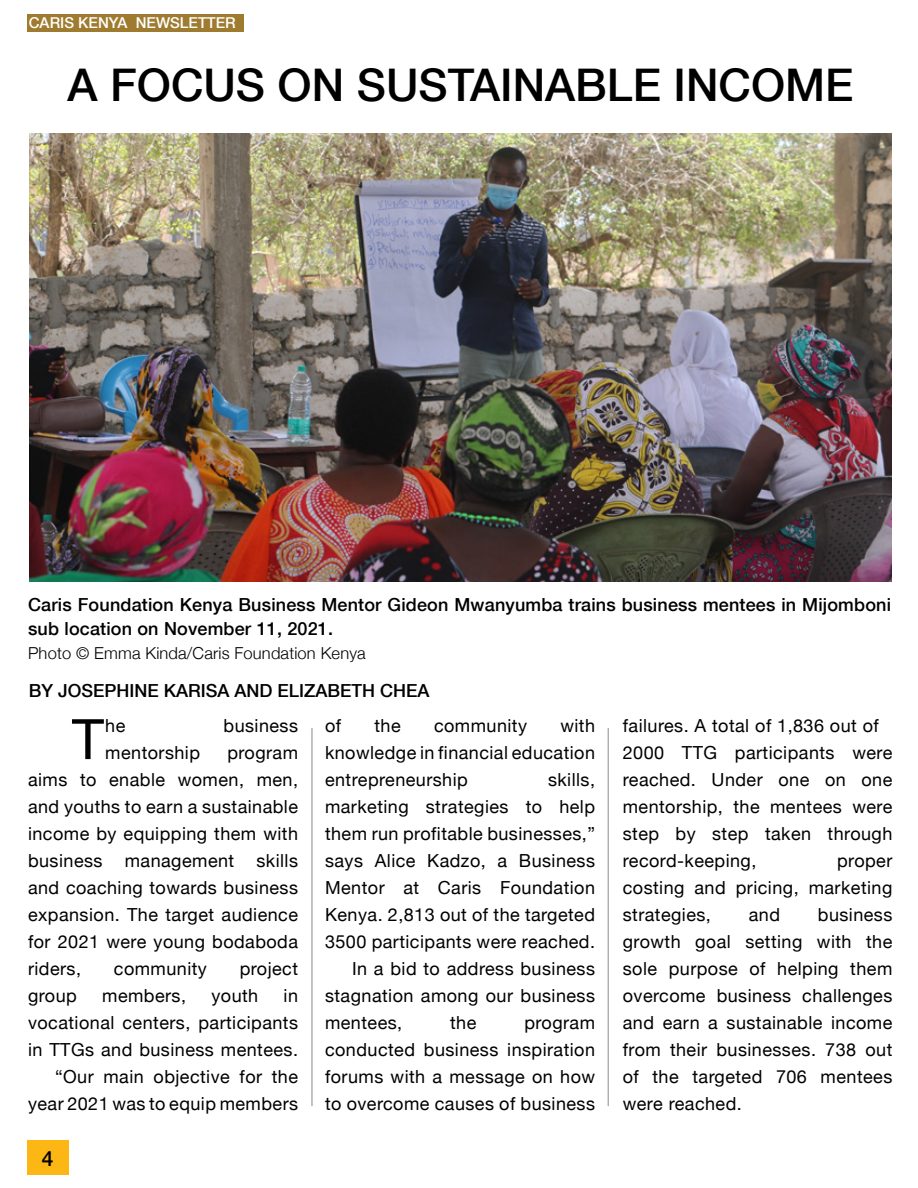
<style>
.page{position:relative;width:918px;height:1188px;background:#fff}
.page>*{position:absolute;margin:0;border:0;box-sizing:border-box;transform-origin:0 0}
.t1{font:55.8px "Helvetica Neue";color:#000}
.t2{font:500 45px "Helvetica Neue";color:#000}
.t3{font:500 21px "Helvetica Neue";color:#000}
.t4{font:18px/27px "Helvetica Neue";letter-spacing:.025em;color:#000;text-align:justify}
.t5{font:500 18px/24px "Helvetica Neue";letter-spacing:.01em;color:#000}
.t6{font:300 16.5px "Helvetica Neue";letter-spacing:.01em;color:#000}
.t7{font:500 15px "Helvetica Neue";color:#fff}
</style>
<div class="page">
<div style="left:27px;top:15px;width:217px;height:17px;background:#9f7b2f"></div>
<div style="left:27px;top:1140px;width:41px;height:35px;background:#fdb714"></div>
<hr style="left:608px;top:728px;width:1px;height:378px;background:#898989">
<hr style="left:312px;top:728px;width:1px;height:378px;background:#898989">
<img style="left:29px;top:134px;width:862px;height:447px">
<p class="t7" style="left:29px;top:13px;width:208px">CARIS KENYA NEWSLETTER</p>
<h2 class="t2" style="left:68px;top:58px;width:788px">A FOCUS ON SUSTAINABLE INCOME</h2>
<p class="t5" style="left:28px;top:592px;width:864px">Caris Foundation Kenya Business Mentor Gideon Mwanyumba trains business mentees in Mijomboni sub location on November 11, 2021.</p>
<p class="t6" style="left:28px;top:643px;width:339px">Photo © Emma Kinda/Caris Foundation Kenya</p>
<p class="t5" style="left:29px;top:678px;width:402px">BY JOSEPHINE KARISA AND ELIZABETH CHEA</p>
<h1 class="t1" style="left:72px;top:706px;width:34px">T</h1>
<p class="t4" style="left:105px;top:712px;width:22px">he</p>
<p class="t4" style="left:224px;top:712px;width:76px">business</p>
<p class="t4" style="left:105px;top:739px;width:96px">mentorship</p>
<p class="t4" style="left:28px;top:739px;width:272px;text-indent:199px">program aims to enable women, men, and youths to earn a sustainable income by equipping them with business management skills and coaching towards business expansion. The target audience for 2021 were young bodaboda riders,</p>
<p class="t4" style="left:114px;top:955px;width:94px">community</p>
<p class="t4" style="left:240px;top:955px;width:60px">project</p>
<p class="t4" style="left:28px;top:982px;width:272px;text-align:right">in<br>vocational centers, participants in TTGs and business mentees. “Our main objective for the year 2021 was to equip members</p>
<p class="t4" style="left:28px;top:982px;width:50px">group</p>
<p class="t4" style="left:102px;top:982px;width:85px">members,</p>
<p class="t4" style="left:211px;top:982px;width:48px">youth</p>
<p class="t3" style="left:42px;top:1146px;width:13px">4</p>
<p class="t4" style="left:325px;top:712px;width:18px">of</p>
<p class="t4" style="left:375px;top:712px;width:28px">the</p>
<p class="t4" style="left:434px;top:712px;width:94px">community</p>
<p class="t4" style="left:325px;top:712px;width:272px;text-indent:235px">with knowledge in financial education entrepreneurship</p>
<p class="t4" style="left:548px;top:766px;width:49px">skills,</p>
<p class="t4" style="left:325px;top:793px;width:271px">marketing strategies to help</p>
<p class="t4" style="left:325px;top:820px;width:271px">them run profitable businesses,”</p>
<p class="t4" style="left:325px;top:847px;width:271px">says Alice Kadzo, a Business</p>
<p class="t4" style="left:325px;top:874px;width:272px">Mentor at Caris Foundation</p>
<p class="t4" style="left:325px;top:901px;width:271px">Kenya. 2,813 out of the targeted</p>
<p class="t4" style="left:325px;top:928px;width:271px">3500 participants were reached.</p>
<p class="t4" style="left:352px;top:955px;width:244px">In a bid to address business</p>
<p class="t4" style="left:325px;top:982px;width:271px">stagnation among our business</p>
<p class="t4" style="left:325px;top:1009px;width:79px">mentees,</p>
<p class="t4" style="left:450px;top:1009px;width:28px">the</p>
<p class="t4" style="left:325px;top:1009px;width:272px;text-indent:199px">program conducted business inspiration forums with a message on how to overcome causes of business</p>
<p class="t4" style="left:623px;top:712px;width:271px;text-align:left">failures. A total of 1,836 out of<br>2000 TTG participants were reached. Under one on one mentorship, the mentees were step by step taken through record-keeping,</p>
<p class="t4" style="left:623px;top:847px;width:271px;text-indent:214px">proper costing and pricing, marketing strategies,</p>
<p class="t4" style="left:623px;top:901px;width:271px;text-indent:195px">business growth goal setting with the sole purpose of helping them overcome business challenges and earn a sustainable income from their businesses. 738 out of the targeted 706 mentees were reached.</p>
<p class="t4" style="left:749px;top:901px;width:33px">and</p>
</div>
